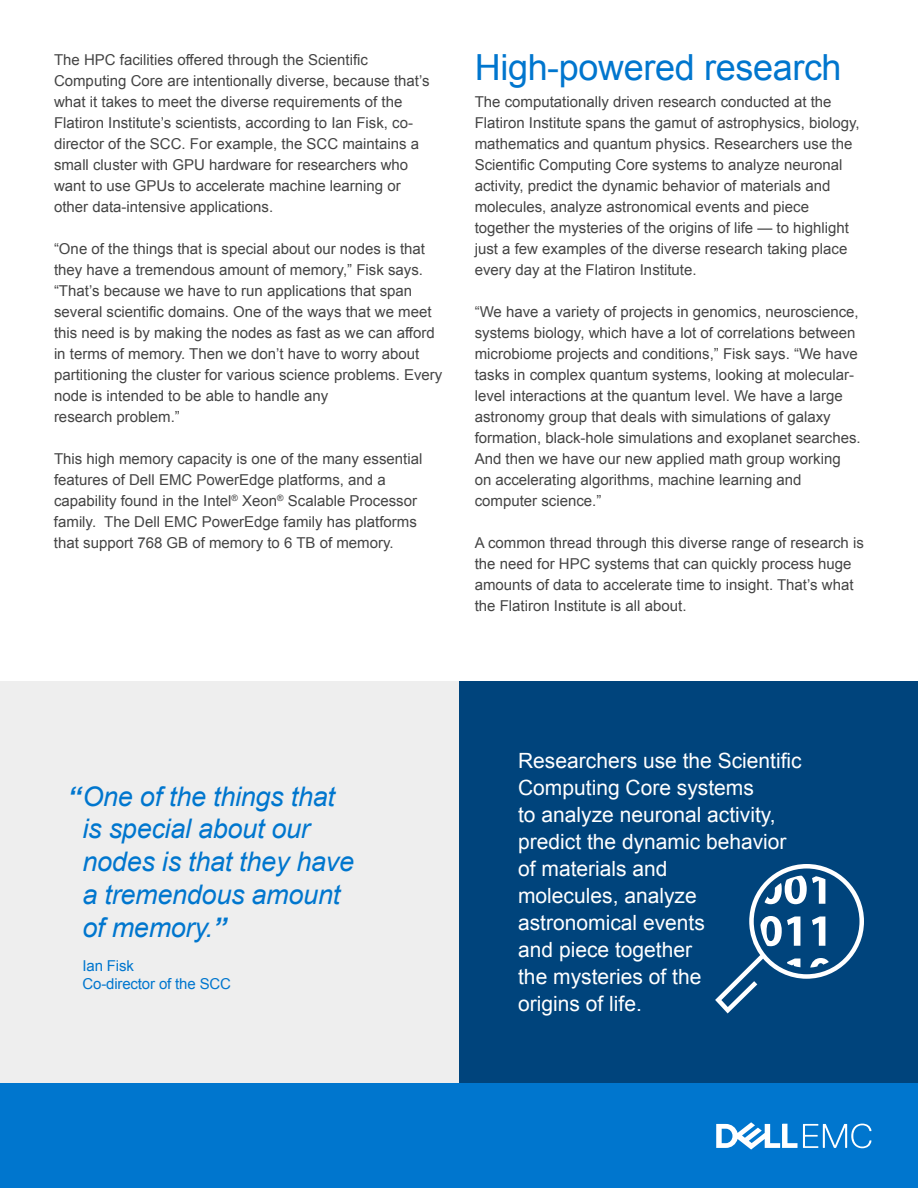
<style>
.page{position:relative;width:918px;height:1188px;background:#fff}
.page>*{position:absolute;margin:0;border:0;box-sizing:border-box;transform-origin:0 0}
.t1{font:36px "Arial";letter-spacing:-.01em;color:#0076ce}
.t2{font:italic 27px/33px "Arial";letter-spacing:-.01em;color:#0076ce}
.t3{font:21px/27px "Arial";color:#fff}
.t4{font:15px/21px "Arial";color:#444}
.t5{font:15px/18px "Arial";letter-spacing:-.01em;color:#0076ce}
.s1{font-weight:700}
</style>
<div class="page">
<div style="left:0;top:1083px;width:918px;height:105px;background:#0076ce"></div>
<svg style="left:716px;top:1122px;width:155px;height:28px"></svg>
<div style="left:0;top:681px;width:459px;height:402px;background:#eee"></div>
<div style="left:459px;top:681px;width:459px;height:402px;background:#00447c"></div>
<svg style="left:715px;top:864px;width:149px;height:149px"></svg>
<p class="t4" style="left:54px;top:49px;width:377px">The HPC facilities offered through the Scientific Computing Core are intentionally diverse, because that’s what it takes to meet the diverse requirements of the Flatiron Institute’s scientists, according to Ian Fisk, co&shy;director of the SCC. For example, the SCC maintains a small cluster with GPU hardware for researchers who want to use GPUs to accelerate machine learning or other data-intensive applications.</p>
<p class="t4" style="left:54px;top:238px;width:390px">“One of the things that is special about our nodes is that they have a tremendous amount of memory,” Fisk says. “That’s because we have to run applications that span several scientific domains. One of the ways that we meet this need is by making the nodes as fast as we can afford in terms of memory. Then we don’t have to worry about partitioning the cluster for various science problems. Every node is intended to be able to handle any<br>research problem.”</p>
<p class="t4" style="left:54px;top:448px;width:370px">This high memory capacity is one of the many essential features of Dell EMC PowerEdge platforms, and a capability found in the Intel<sup>®</sup> Xeon<sup>®</sup> Scalable Processor family. The Dell EMC PowerEdge family has platforms that support 768 GB of memory to 6 TB of memory.</p>
<h1 class="t1" style="left:475px;top:44px;width:368px">High-powered research</h1>
<p class="t4" style="left:475px;top:91px;width:386px">The computationally driven research conducted at the Flatiron Institute spans the gamut of astrophysics, biology, mathematics and quantum physics. Researchers use the Scientific Computing Core systems to analyze neuronal activity, predict the dynamic behavior of materials and molecules, analyze astronomical events and piece together the mysteries of the origins of life — to highlight just a few examples of the diverse research taking place every day at the Flatiron Institute.</p>
<p class="t4" style="left:475px;top:301px;width:387px">“We have a variety of projects in genomics, neuroscience, systems biology, which have a lot of correlations between microbiome projects and conditions,” Fisk says. “We have tasks in complex quantum systems, looking at molecular&shy;level interactions at the quantum level. We have a large astronomy group that deals with simulations of galaxy formation, black-hole simulations and exoplanet searches.<br>And then we have our new applied math group working on accelerating algorithms, machine learning and computer science.”</p>
<p class="t4" style="left:475px;top:532px;width:391px">A common thread through this diverse range of research is the need for HPC systems that can quickly process huge amounts of data to accelerate time to insight. That’s what the Flatiron Institute is all about.</p>
<h2 class="t2" style="left:83px;top:780px;width:273px;text-indent:-15px"><span class="s1">“</span>One of the things that is special about our nodes is that they have a tremendous amount of memory.<span class="s1">”</span></h2>
<p class="t5" style="left:82px;top:956px;width:150px">Ian Fisk<br>Co-director of the SCC</p>
<h3 class="t3" style="left:518px;top:748px;width:285px">Researchers use the Scientific<br>Computing Core systems<br>to analyze neuronal activity, predict the dynamic behavior of materials and<br>molecules, analyze astronomical events<br>and piece together<br>the mysteries of the<br>origins of life.</h3>
</div>
